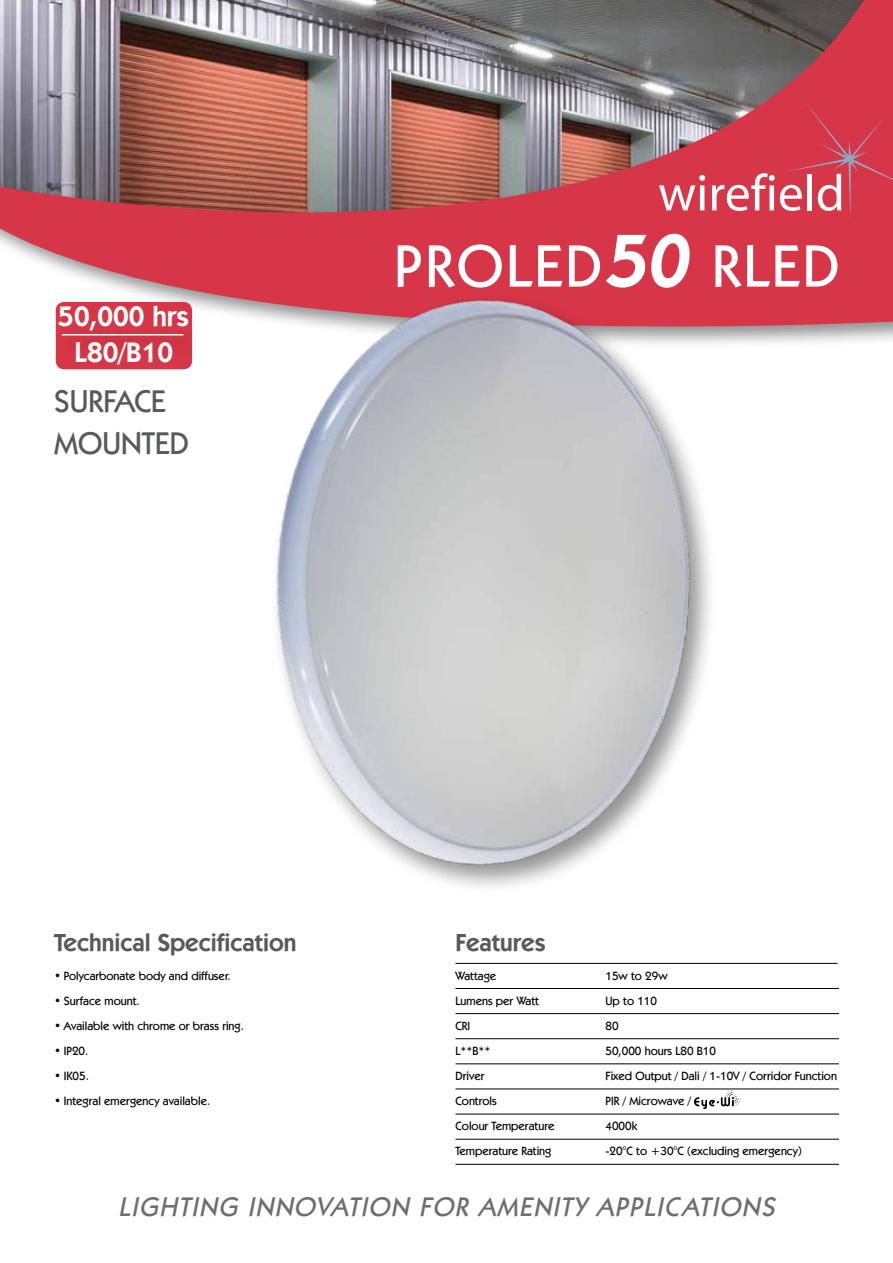
<style>
.page{position:relative;width:893px;height:1263px;background:#fff}
.page>*{position:absolute;margin:0;border:0;box-sizing:border-box;transform-origin:0 0}
.t1{font:500 60px "Kabel IT Cby BT";letter-spacing:.05em;color:#fff}
.t2{font:500 31.5px/42px "Kabel IT Cby BT";color:#58595b}
.t3{font:600 28.35px/35.2px "Kabel IT Cby BT";color:#fff;text-align:center}
.t4{font:italic 500 27px "Kabel IT Cby BT";letter-spacing:.02em;color:#6d6e71}
.t5{font:600 24.75px "Kabel IT Cby BT";color:#58595b}
.t6{font:500 12px "Kabel IT Cby BT";color:#000}
.s1{font-weight:600;font-size:75px}
</style>
<div class="page">
<img style="left:0;top:0;width:893px;height:345px">
<svg style="left:659px;top:175px;width:46px;height:35px"></svg>
<svg style="left:712px;top:100px;width:181px;height:121px;background:#d34959"></svg>
<div style="left:56px;top:302px;width:136px;height:67px;background:#d63647;border-radius:9px"></div>
<div style="left:58px;top:328px;width:146px;height:30px;background:#000;opacity:.43"></div>
<hr style="left:62px;top:334px;width:121px;height:1px;background:#fff">
<svg style="left:694px;top:1090px;width:47px;height:19px"></svg>
<img style="left:235px;top:269px;width:495px;height:618px">
<hr style="left:455px;top:988px;width:384px;height:1px;background:#000">
<hr style="left:455px;top:963px;width:383px;height:1px;background:#000">
<hr style="left:455px;top:1013px;width:384px;height:1px;background:#000">
<hr style="left:455px;top:1038px;width:384px;height:1px;background:#000">
<hr style="left:455px;top:1063px;width:384px;height:1px;background:#000">
<hr style="left:455px;top:1089px;width:384px;height:1px;background:#000">
<hr style="left:455px;top:1139px;width:384px;height:1px;background:#000">
<hr style="left:455px;top:1164px;width:384px;height:1px;background:#000">
<hr style="left:455px;top:1114px;width:384px;height:1px;background:#000">
<h3 class="t3" style="left:58px;top:299px;width:132px">50,000 hrs<br>L80/B10</h3>
<h2 class="t2" style="left:54px;top:379px;width:136px">SURFACE<br>MOUNTED</h2>
<h1 class="t1" style="left:394px;top:229px;width:446px">PROLED<span class="s1">50</span> RLED</h1>
<h3 class="t5" style="left:54px;top:927px;width:244px">Technical Specification</h3>
<h3 class="t5" style="left:455px;top:927px;width:92px">Features</h3>
<p class="t6" style="left:54px;top:968px;width:178px">• Polycarbonate body and diffuser.</p>
<p class="t6" style="left:54px;top:993px;width:87px">• Surface mount.</p>
<p class="t6" style="left:54px;top:1018px;width:191px">• Available with chrome or brass ring.</p>
<p class="t6" style="left:54px;top:1043px;width:36px">• IP20.</p>
<p class="t6" style="left:54px;top:1068px;width:36px">• IK05.</p>
<p class="t6" style="left:54px;top:1093px;width:158px">• Integral emergency available.</p>
<p class="t6" style="left:455px;top:968px;width:42px">Wattage</p>
<p class="t6" style="left:605px;top:968px;width:63px">15w to 29w</p>
<p class="t6" style="left:455px;top:993px;width:85px">Lumens per Watt</p>
<p class="t6" style="left:605px;top:993px;width:53px">Up to 110</p>
<p class="t6" style="left:455px;top:1018px;width:16px">CRI</p>
<p class="t6" style="left:605px;top:1018px;width:15px">80</p>
<p class="t6" style="left:455px;top:1043px;width:37px">L**B**</p>
<p class="t6" style="left:605px;top:1043px;width:112px">50,000 hours L80 B10</p>
<p class="t6" style="left:455px;top:1068px;width:30px">Driver</p>
<p class="t6" style="left:605px;top:1068px;width:233px">Fixed Output / Dali / 1-10V / Corridor Function</p>
<p class="t6" style="left:455px;top:1093px;width:43px">Controls</p>
<p class="t6" style="left:605px;top:1093px;width:87px">PIR / Microwave /</p>
<p class="t6" style="left:455px;top:1118px;width:100px">Colour Temperature</p>
<p class="t6" style="left:605px;top:1118px;width:33px">4000k</p>
<p class="t6" style="left:455px;top:1143px;width:97px">Temperature Rating</p>
<p class="t6" style="left:605px;top:1143px;width:198px">-20°C to +30°C (excluding emergency)</p>
<h3 class="t4" style="left:118px;top:1190px;width:664px">LIGHTING INNOVATION FOR AMENITY APPLICATIONS</h3>
</div>
